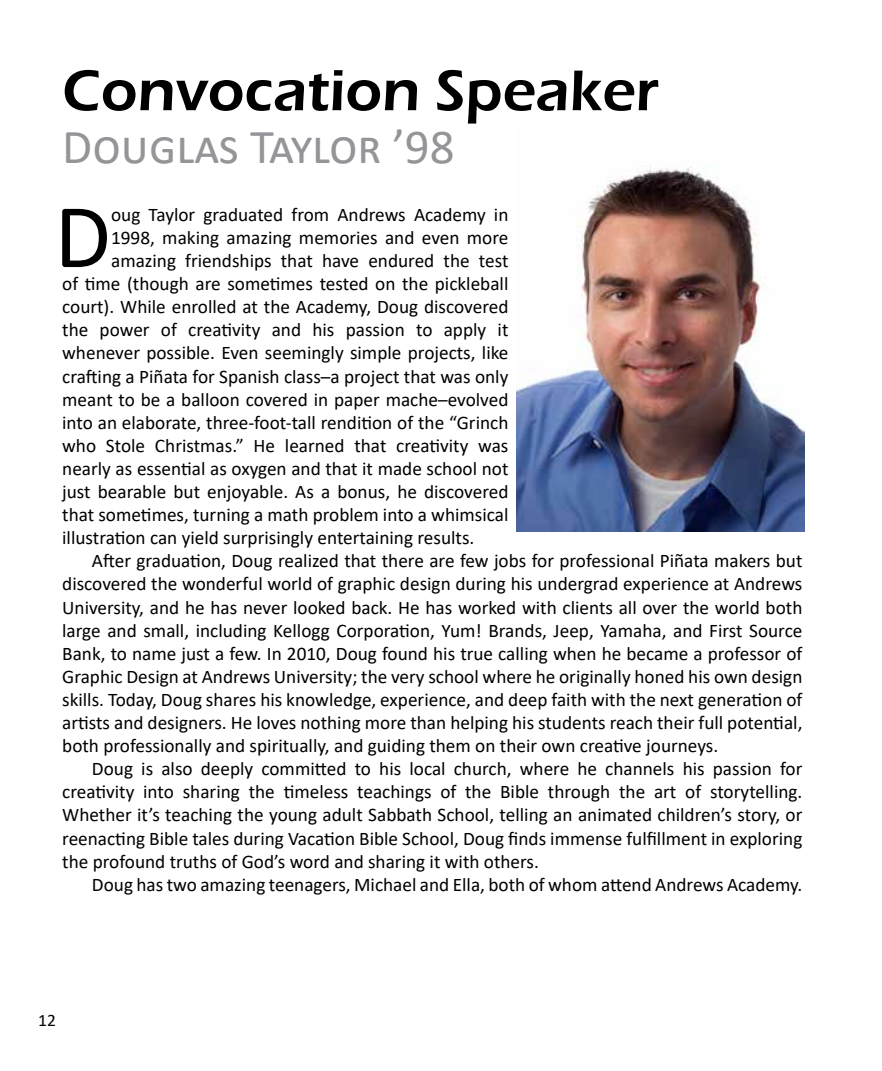
<style>
.page{position:relative;width:882px;height:1071px;background:#fff}
.page>*{position:absolute;margin:0;border:0;box-sizing:border-box;transform-origin:0 0}
.t1{font:92.05px "Calibri";color:#000}
.t2{font:600 59.5px "Eras ITC";color:#000}
.t3{font:49px "Calibri";color:#939598}
.t4{font:19.25px "Calibri";color:#000}
.t5{font:17.5px "Calibri";color:#000}
</style>
<div class="page">
<img style="left:517px;top:166px;width:288px;height:365px">
<h2 class="t2" style="left:62px;top:57px;width:598px">Convocation Speaker</h2>
<h3 class="t3" style="left:62px;top:112px;width:394px">Douglas Taylor ’98</h3>
<h1 class="t1" style="left:55px;top:173px;width:58px">D</h1>
<p class="t4" style="left:111px;top:201px;width:399px">oug Taylor graduated from Andrews Academy in</p>
<p class="t4" style="left:111px;top:224px;width:399px">1998, making amazing memories and even more</p>
<p class="t4" style="left:111px;top:247px;width:399px">amazing friendships that have endured the test</p>
<p class="t4" style="left:62px;top:270px;width:448px">of time (though are sometimes tested on the pickleball</p>
<p class="t4" style="left:62px;top:293px;width:448px">court). While enrolled at the Academy, Doug discovered</p>
<p class="t4" style="left:62px;top:317px;width:448px">the power of creativity and his passion to apply it</p>
<p class="t4" style="left:62px;top:340px;width:448px">whenever possible. Even seemingly simple projects, like</p>
<p class="t4" style="left:62px;top:363px;width:448px">crafting a Piñata for Spanish class–a project that was only</p>
<p class="t4" style="left:62px;top:386px;width:448px">meant to be a balloon covered in paper mache–evolved</p>
<p class="t4" style="left:62px;top:409px;width:448px">into an elaborate, three-foot-tall rendition of the “Grinch</p>
<p class="t4" style="left:62px;top:432px;width:448px">who Stole Christmas.” He learned that creativity was</p>
<p class="t4" style="left:62px;top:455px;width:448px">nearly as essential as oxygen and that it made school not</p>
<p class="t4" style="left:62px;top:478px;width:448px">just bearable but enjoyable. As a bonus, he discovered</p>
<p class="t4" style="left:62px;top:501px;width:448px">that sometimes, turning a math problem into a whimsical</p>
<p class="t4" style="left:62px;top:524px;width:414px">illustration can yield surprisingly entertaining results.</p>
<p class="t4" style="left:92px;top:548px;width:712px">After graduation, Doug realized that there are few jobs for professional Piñata makers but</p>
<p class="t4" style="left:62px;top:571px;width:742px">discovered the wonderful world of graphic design during his undergrad experience at Andrews</p>
<p class="t4" style="left:62px;top:594px;width:742px">University, and he has never looked back. He has worked with clients all over the world both</p>
<p class="t4" style="left:62px;top:617px;width:742px">large and small, including Kellogg Corporation, Yum! Brands, Jeep, Yamaha, and First Source</p>
<p class="t4" style="left:62px;top:640px;width:742px">Bank, to name just a few. In 2010, Doug found his true calling when he became a professor of</p>
<p class="t4" style="left:62px;top:663px;width:742px">Graphic Design at Andrews University; the very school where he originally honed his own design</p>
<p class="t4" style="left:62px;top:686px;width:742px">skills. Today, Doug shares his knowledge, experience, and deep faith with the next generation of</p>
<p class="t4" style="left:62px;top:709px;width:742px">artists and designers. He loves nothing more than helping his students reach their full potential,</p>
<p class="t4" style="left:62px;top:732px;width:658px">both professionally and spiritually, and guiding them on their own creative journeys.</p>
<p class="t4" style="left:92px;top:755px;width:712px">Doug is also deeply committed to his local church, where he channels his passion for</p>
<p class="t4" style="left:62px;top:779px;width:742px">creativity into sharing the timeless teachings of the Bible through the art of storytelling.</p>
<p class="t4" style="left:62px;top:802px;width:742px">Whether it’s teaching the young adult Sabbath School, telling an animated children’s story, or</p>
<p class="t4" style="left:62px;top:825px;width:742px">reenacting Bible tales during Vacation Bible School, Doug finds immense fulfillment in exploring</p>
<p class="t4" style="left:62px;top:848px;width:478px">the profound truths of God’s word and sharing it with others.</p>
<p class="t4" style="left:92px;top:871px;width:712px">Doug has two amazing teenagers, Michael and Ella, both of whom attend Andrews Academy.</p>
<p class="t5" style="left:38px;top:1008px;width:19px">12</p>
</div>
